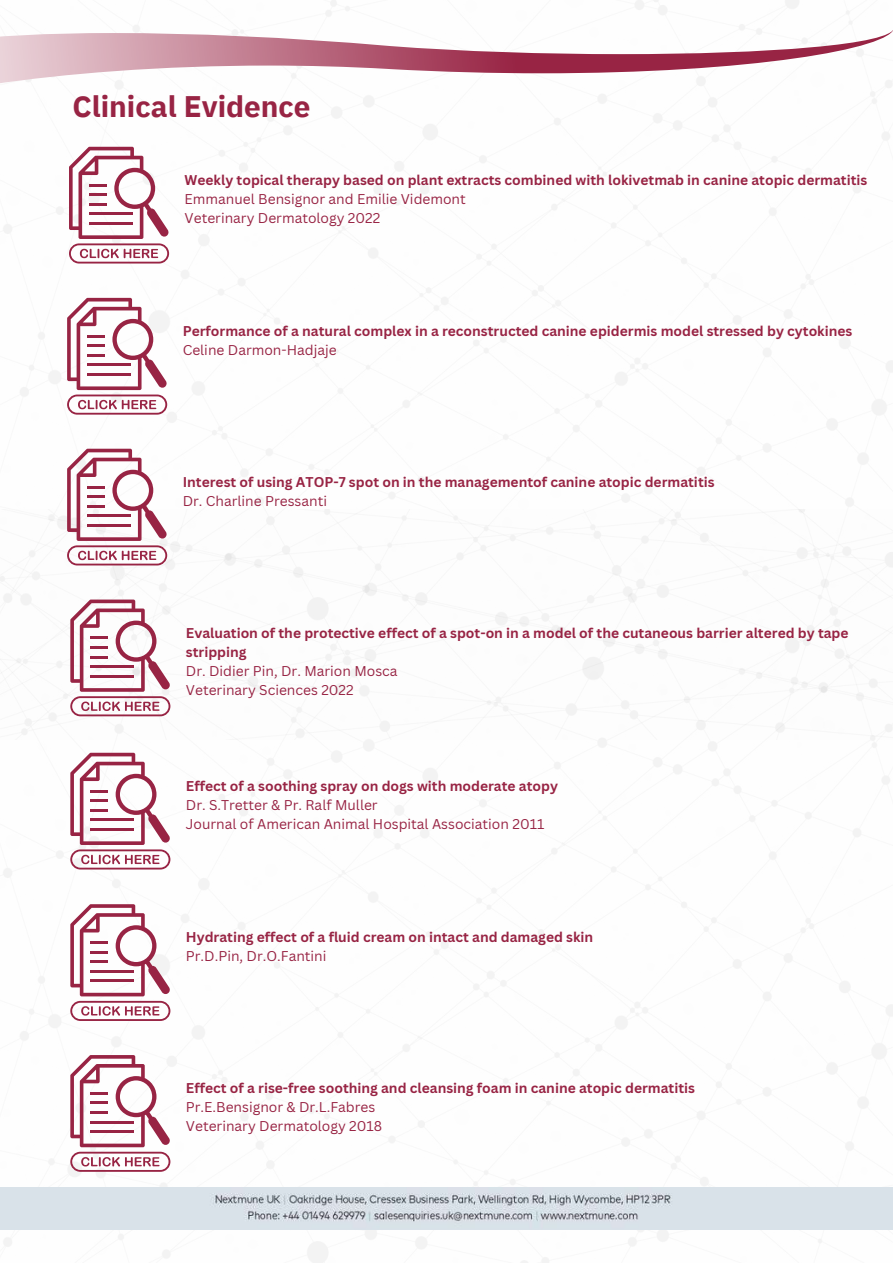
<style>
.page{position:relative;width:893px;height:1264px;background:#fff}
.page>*{position:absolute;margin:0;border:0;box-sizing:border-box;transform-origin:0 0}
.t1{font:700 29.7px "IBM Plex Sans";color:#982444}
.t2{font:700 13.8px/19px "Canva Sans";color:#982444}
.t3{font:13.8px/19px "Canva Sans";color:#982444}
</style>
<div class="page">
<img style="left:0;top:739px;width:892px;height:523px">
<svg style="left:0;top:28px;width:892px;height:95px"></svg>
<img style="left:0;top:1187px;width:892px;height:42px">
<svg style="left:69px;top:147px;width:100px;height:116px"></svg>
<svg style="left:67px;top:298px;width:100px;height:116px"></svg>
<svg style="left:67px;top:448px;width:100px;height:117px"></svg>
<svg style="left:70px;top:599px;width:100px;height:117px"></svg>
<svg style="left:70px;top:752px;width:100px;height:117px"></svg>
<svg style="left:70px;top:904px;width:100px;height:116px"></svg>
<svg style="left:70px;top:1055px;width:100px;height:116px"></svg>
<h1 class="t1" style="left:72px;top:86px;width:239px">Clinical Evidence</h1>
<p class="t2" style="left:184px;top:170px;width:684px">Weekly topical therapy based on plant extracts combined with lokivetmab in canine atopic dermatitis</p>
<p class="t3" style="left:184px;top:189px;width:283px">Emmanuel Bensignor and Emilie Videmont<br>Veterinary Dermatology 2022</p>
<p class="t2" style="left:183px;top:321px;width:671px">Performance of a natural complex in a reconstructed canine epidermis model stressed by cytokines</p>
<p class="t3" style="left:183px;top:340px;width:155px">Celine Darmon-Hadjaje</p>
<p class="t2" style="left:183px;top:472px;width:533px">Interest of using ATOP-7 spot on in the managementof canine atopic dermatitis</p>
<p class="t3" style="left:183px;top:491px;width:146px">Dr. Charline Pressanti</p>
<p class="t2" style="left:186px;top:622px;width:664px">Evaluation of the protective effect of a spot-on in a model of the cutaneous barrier altered by tape stripping</p>
<p class="t3" style="left:186px;top:661px;width:213px">Dr. Didier Pin, Dr. Marion Mosca<br>Veterinary Sciences 2022</p>
<p class="t2" style="left:186px;top:776px;width:373px">Effect of a soothing spray on dogs with moderate atopy</p>
<p class="t3" style="left:186px;top:795px;width:360px">Dr. S.Tretter &amp; Pr. Ralf Muller<br>Journal of American Animal Hospital Association 2011</p>
<p class="t2" style="left:186px;top:927px;width:409px">Hydrating effect of a fluid cream on intact and damaged skin</p>
<p class="t3" style="left:186px;top:946px;width:142px">Pr.D.Pin, Dr.O.Fantini</p>
<p class="t2" style="left:186px;top:1078px;width:510px">Effect of a rise-free soothing and cleansing foam in canine atopic dermatitis</p>
<p class="t3" style="left:186px;top:1097px;width:198px">Pr.E.Bensignor &amp; Dr.L.Fabres<br>Veterinary Dermatology 2018</p>
</div>
